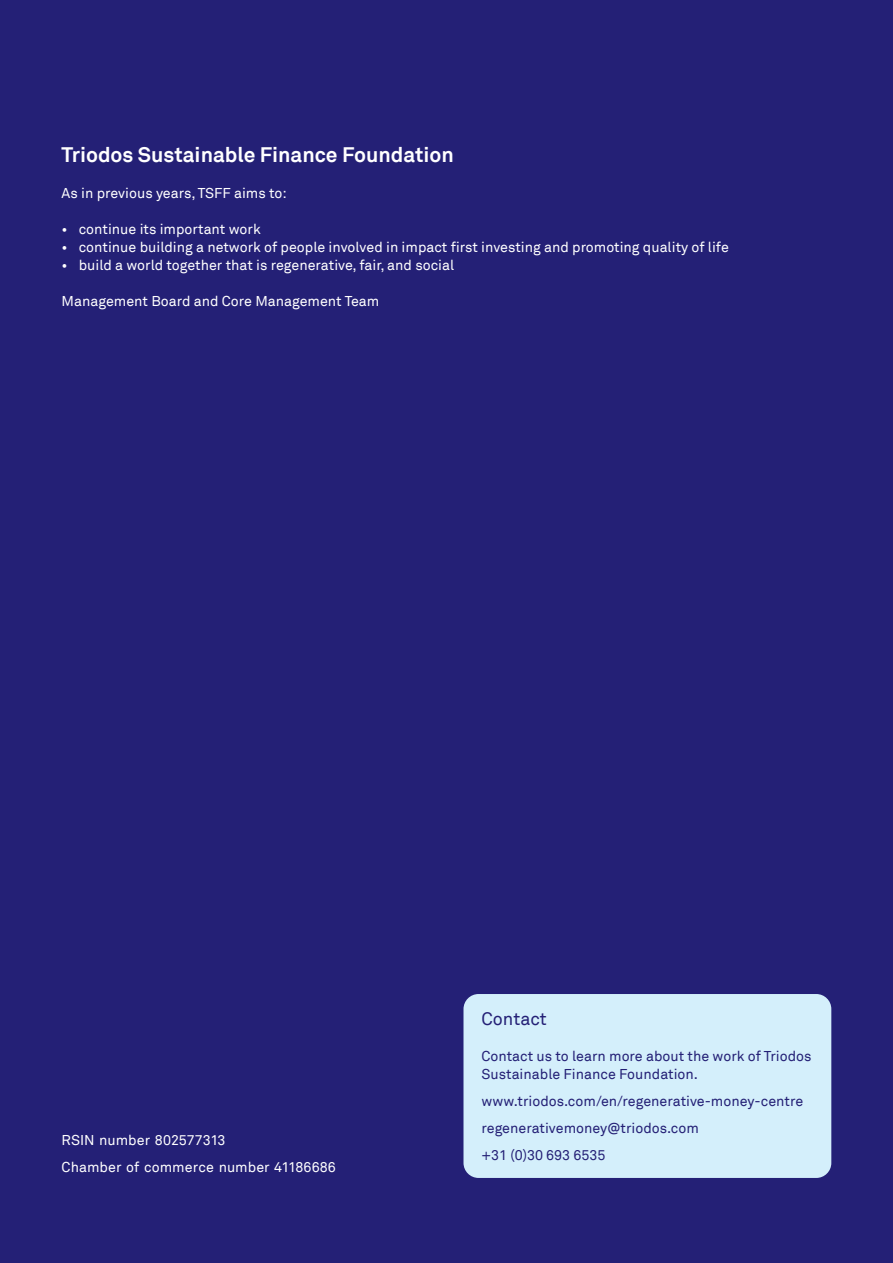
<style>
.page{position:relative;width:893px;height:1263px;background:#fff}
.page>*{position:absolute;margin:0;border:0;box-sizing:border-box;transform-origin:0 0}
.Heading_Bold_14_16{font:700 21px "Akkurat";color:#fff}
.Blue_box_title_12_14{font:18px "Akkurat";color:#242076}
.Title_discription{font:14.25px/27px "Akkurat";color:#fff}
.Blue_box_body_9_5_12{font:14.25px/18px "Akkurat";color:#242076}
.Body_Regular_9_5_12{font:14.25px "Akkurat";color:#fff}
</style>
<div class="page">
<div style="left:1px;top:1px;width:891px;height:1261px;background:#242076"></div>
<div style="left:463px;top:994px;width:368px;height:184px;background:#d4effb;border-radius:15px"></div>
<p class="Heading_Bold_14_16" style="left:62px;top:141px;width:394px">Triodos Sustainable Finance Foundation</p>
<p class="Body_Regular_9_5_12" style="left:62px;top:185px;width:227px">As in previous years, TSFF aims to:</p>
<p class="Title_discription" style="left:62px;top:216px;width:201px">• continue its important work</p>
<p class="Title_discription" style="left:62px;top:234px;width:669px">• continue building a network of people involved in impact first investing and promoting quality of life</p>
<p class="Title_discription" style="left:62px;top:252px;width:394px">• build a world together that is regenerative, fair, and social</p>
<p class="Body_Regular_9_5_12" style="left:62px;top:293px;width:319px">Management Board and Core Management Team</p>
<p class="Title_discription" style="left:62px;top:1126px;width:276px">RSIN number 802577313<br>Chamber of commerce number 41186686</p>
<p class="Blue_box_title_12_14" style="left:481px;top:1008px;width:67px">Contact</p>
<p class="Blue_box_body_9_5_12" style="left:481px;top:1047px;width:332px">Contact us to learn more about the work of Triodos<br>Sustainable Finance Foundation.</p>
<p class="Blue_box_body_9_5_12" style="left:481px;top:1092px;width:323px">www.triodos.com/en/regenerative-money-centre</p>
<p class="Blue_box_body_9_5_12" style="left:481px;top:1119px;width:219px">regenerativemoney@triodos.com</p>
<p class="Blue_box_body_9_5_12" style="left:481px;top:1146px;width:125px">+31 (0)30 693 6535</p>
</div>
